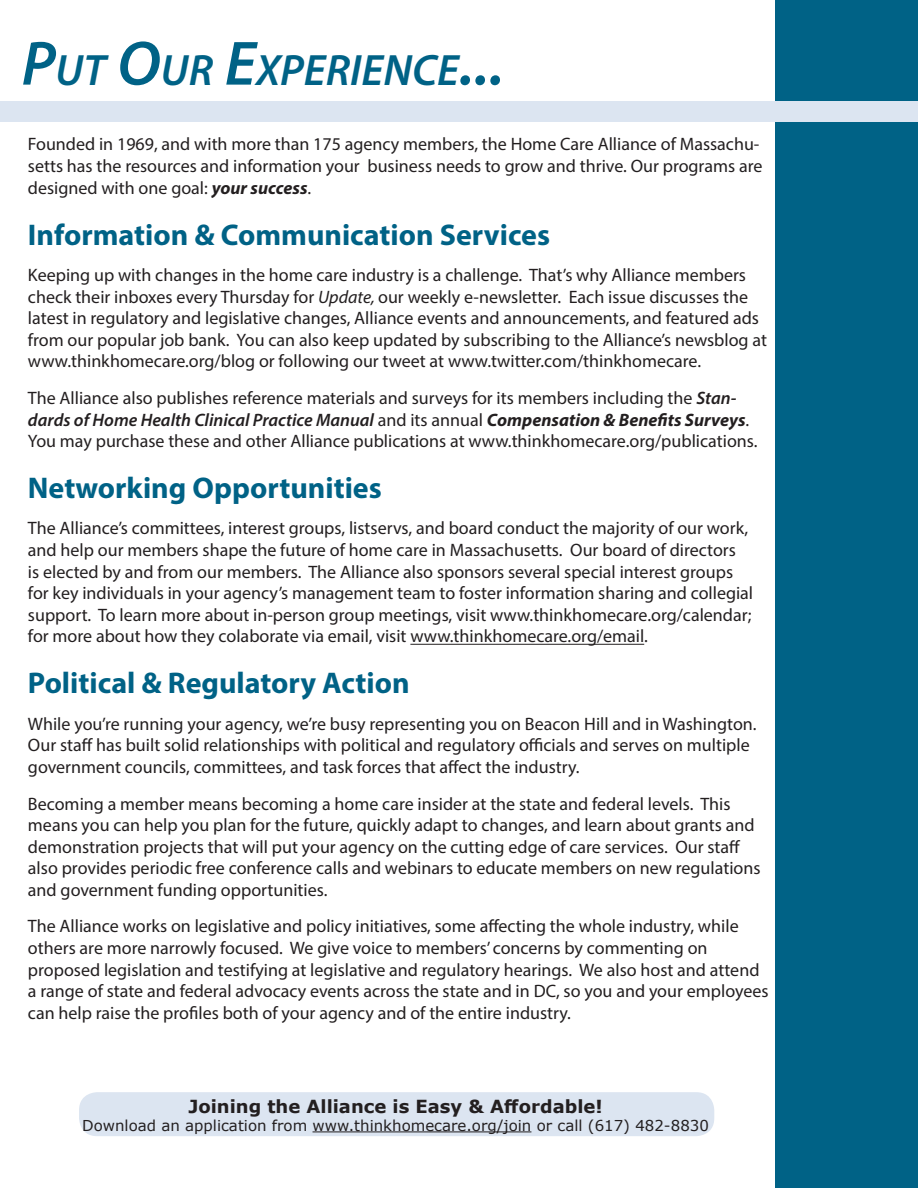
<style>
.page{position:relative;width:918px;height:1188px;background:#fff}
.page>*{position:absolute;margin:0;border:0;box-sizing:border-box;transform-origin:0 0}
.t1{font:italic 600 44.1px "Myriad Pro";color:#006286}
.t2{font:700 30px "Myriad Pro";color:#006286}
.Paragraph{font:18px/21.6px "Myriad Pro";color:#231f20}
.t3{font:700 18px "Verdana";color:#231f20}
.t4{font:15px "Verdana";color:#231f20}
.s1{font-size:63px}
.s2{font-weight:700;font-style:italic}
.s3{font-style:italic}
.s4{font-weight:600;font-style:italic}
</style>
<div class="page">
<div style="left:776px;top:0;width:142px;height:1188px;background:#006286"></div>
<div style="left:0;top:101px;width:918px;height:21px;background:#dce5f1"></div>
<hr style="left:410px;top:644px;width:234px;height:1px;background:#231f20">
<div style="left:79px;top:1092px;width:635px;height:44px;background:#dce5f1;border-radius:18px"></div>
<hr style="left:313px;top:1131px;width:218px;height:1px;background:#231f20">
<p class="t1" style="left:22px;top:42px;width:484px"><span class="s1">P</span>UT <span class="s1">O</span>UR <span class="s1">E</span>XPERIENCE<span class="s1">...</span></p>
<p class="Paragraph" style="left:28px;top:133px;width:736px">Founded in 1969, and with more than 175 agency members, the Home Care Alliance of Massachu&shy;setts has the resources and information your business needs to grow and thrive. Our programs are designed with one goal: <span class="s2">your success</span>.</p>
<h2 class="t2" style="left:28px;top:215px;width:524px">Information &amp; Communication Services</h2>
<p class="Paragraph" style="left:28px;top:264px;width:741px">Keeping up with changes in the home care industry is a challenge. That’s why Alliance members check their inboxes every Thursday for <span class="s3">Update,</span> our weekly e-newsletter. Each issue discusses the latest in regulatory and legislative changes, Alliance events and announcements, and featured ads from our popular job bank. You can also keep updated by subscribing to the Alliance’s newsblog at www.thinkhomecare.org/blog or following our tweet at www.twitter.com/thinkhomecare.</p>
<p class="Paragraph" style="left:28px;top:387px;width:731px">The Alliance also publishes reference materials and surveys for its members including the <span class="s4">Stan&shy;dards of Home Health Clinical Practice Manual</span> and its annual <span class="s2">Compensation &amp; Benefits Surveys</span>.<br>You may purchase these and other Alliance publications at www.thinkhomecare.org/publications.</p>
<h2 class="t2" style="left:28px;top:468px;width:355px">Networking Opportunities</h2>
<p class="Paragraph" style="left:28px;top:517px;width:727px">The Alliance’s committees, interest groups, listservs, and board conduct the majority of our work, and help our members shape the future of home care in Massachusetts. Our board of directors<br>is elected by and from our members. The Alliance also sponsors several special interest groups for key individuals in your agency’s management team to foster information sharing and collegial support. To learn more about in-person group meetings, visit www.thinkhomecare.org/calendar; for more about how they colaborate via email, visit www.thinkhomecare.org/email.</p>
<h2 class="t2" style="left:28px;top:664px;width:383px">Political &amp; Regulatory Action</h2>
<p class="Paragraph" style="left:28px;top:713px;width:730px">While you’re running your agency, we’re busy representing you on Beacon Hill and in Washington.<br>Our staff has built solid relationships with political and regulatory officials and serves on multiple government councils, committees, and task forces that affect the industry.</p>
<p class="Paragraph" style="left:28px;top:792px;width:734px">Becoming a member means becoming a home care insider at the state and federal levels. This means you can help you plan for the future, quickly adapt to changes, and learn about grants and demonstration projects that will put your agency on the cutting edge of care services. Our staff also provides periodic free conference calls and webinars to educate members on new regulations and government funding opportunities.</p>
<p class="Paragraph" style="left:28px;top:915px;width:742px">The Alliance works on legislative and policy initiatives, some affecting the whole industry, while others are more narrowly focused. We give voice to members’ concerns by commenting on proposed legislation and testifying at legislative and regulatory hearings. We also host and attend a range of state and federal advocacy events across the state and in DC, so you and your employees can help raise the profiles both of your agency and of the entire industry.</p>
<p class="t3" style="left:188px;top:1093px;width:416px">Joining the Alliance is Easy &amp; Affordable!</p>
<p class="t4" style="left:82px;top:1115px;width:628px">Download an application from www.thinkhomecare.org/join or call (617) 482-8830</p>
</div>
